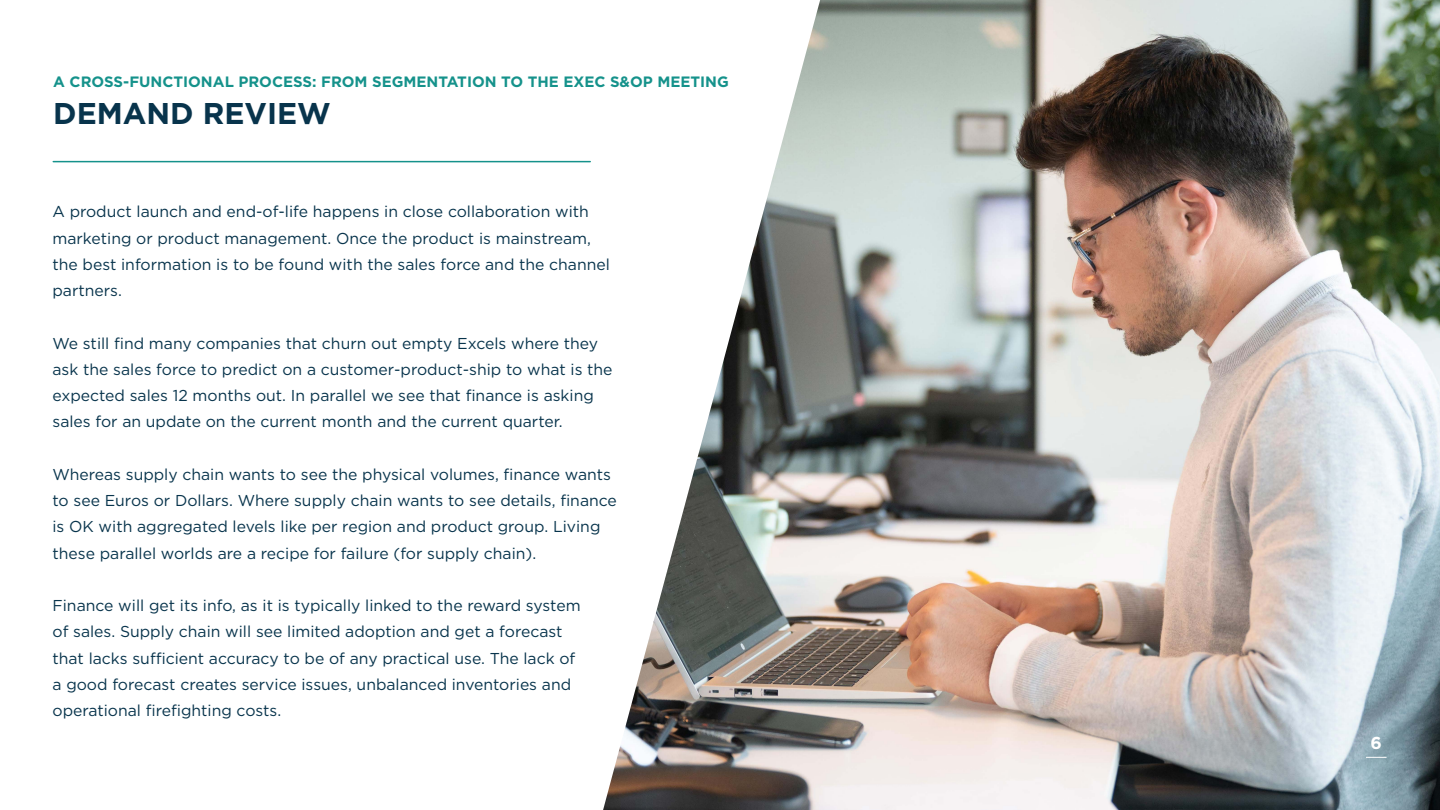
<style>
.page{position:relative;width:1440px;height:810px;background:#fff}
.page>*{position:absolute;margin:0;border:0;box-sizing:border-box;transform-origin:0 0}
.t1{font:700 30px "Gotham";color:#08344c}
.t2{font:700 17.25px "Gotham";color:#fff}
.t3{font:15.75px/26.2px "Gotham";color:#08344c}
.t4{font:700 15px "Gotham";color:#15928b}
</style>
<div class="page">
<hr style="left:53px;top:161px;width:537px;height:1px;background:#15928b">
<img style="left:603px;top:0;width:837px;height:810px">
<svg style="left:1366px;top:757px;width:21px;height:1px"></svg>
<p class="t4" style="left:53px;top:72px;width:677px">A CROSS-FUNCTIONAL PROCESS: FROM SEGMENTATION TO THE EXEC S&amp;OP MEETING</p>
<h1 class="t1" style="left:53px;top:94px;width:279px">DEMAND REVIEW</h1>
<p class="t3" style="left:52px;top:198px;width:559px">A product launch and end-of-life happens in close collaboration with marketing or product management. Once the product is mainstream, the best information is to be found with the sales force and the channel partners.</p>
<p class="t3" style="left:52px;top:330px;width:562px">We still find many companies that churn out empty Excels where they ask the sales force to predict on a customer-product-ship to what is the expected sales 12 months out. In parallel we see that finance is asking sales for an update on the current month and the current quarter.</p>
<p class="t3" style="left:52px;top:461px;width:566px">Whereas supply chain wants to see the physical volumes, finance wants to see Euros or Dollars. Where supply chain wants to see details, finance is OK with aggregated levels like per region and product group. Living these parallel worlds are a recipe for failure (for supply chain).</p>
<p class="t3" style="left:52px;top:592px;width:530px">Finance will get its info, as it is typically linked to the reward system of sales. Supply chain will see limited adoption and get a forecast that lacks sufficient accuracy to be of any practical use. The lack of a good forecast creates service issues, unbalanced inventories and operational firefighting costs.</p>
<p class="t2" style="left:1371px;top:731px;width:13px">6</p>
</div>
